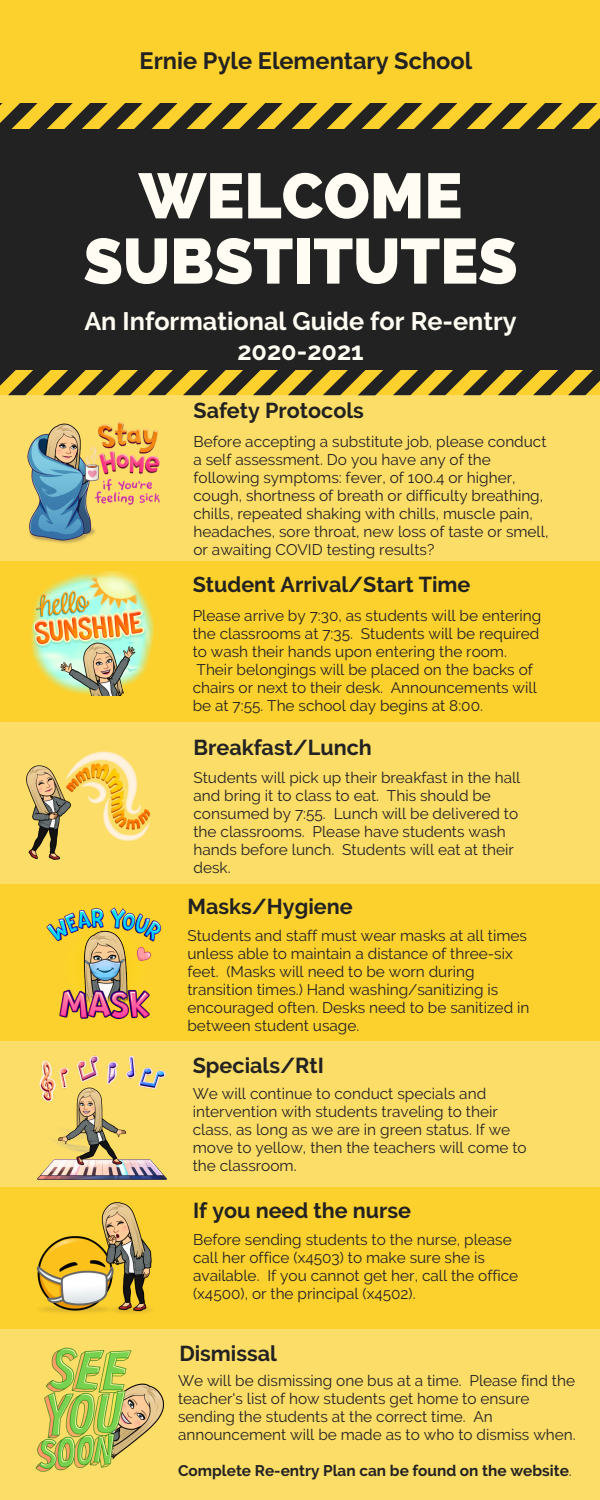
<style>
.page{position:relative;width:600px;height:1500px;background:#fcd12d}
.page>*{position:absolute;margin:0;border:0;box-sizing:border-box;transform-origin:0 0}
.t1{font:800 63.8px/65.2px "Raleway";color:#fffdf3;text-align:center}
.t2{font:700 25.2px/30px "Raleway";color:#fffdf3;text-align:center}
.t3{font:700 23.6px "Raleway";color:#222}
.t4{font:700 21.6px "Raleway";color:#222}
.t5{font:700 21.5px "Raleway";color:#222}
.t6{font:700 21.5px "Raleway";color:#212121}
.t7{font:15.4px/18px "Raleway";color:#222}
.t8{font:15.4px/18px "Raleway";color:#212121}
.t9{font:700 15.4px "Raleway";color:#222}
.s1{font-weight:400}
</style>
<div class="page">
<svg style="left:0;top:103px;width:600px;height:292px"></svg>
<div style="left:0;top:130px;width:600px;height:240px;background:#222"></div>
<div style="left:0;top:395px;width:600px;height:166px;background:#fcdd67"></div>
<div style="left:0;top:722px;width:600px;height:162px;background:#fcdd67"></div>
<div style="left:0;top:1041px;width:600px;height:146px;background:#fcdd67"></div>
<div style="left:0;top:1329px;width:600px;height:171px;background:#fcdd67"></div>
<img style="left:31px;top:571px;width:122px;height:124px">
<img style="left:26px;top:751px;width:125px;height:109px">
<img style="left:46px;top:907px;width:116px;height:113px">
<img style="left:37px;top:1055px;width:130px;height:125px">
<img style="left:36px;top:1202px;width:116px;height:111px">
<img style="left:35px;top:1347px;width:129px;height:125px">
<img style="left:27px;top:422px;width:133px;height:122px">
<h3 class="t3" style="left:140px;top:46px;width:334px">Ernie Pyle Elementary School</h3>
<h1 class="t1" style="left:84px;top:163px;width:436px">WELCOME<br>SUBSTITUTES</h1>
<h2 class="t2" style="left:84px;top:306px;width:434px">An Informational Guide for Re-entry<br>2020-2021</h2>
<h3 class="t6" style="left:193px;top:397px;width:172px">Safety Protocols</h3>
<p class="t8" style="left:193px;top:432px;width:356px">Before accepting a substitute job, please conduct a self assessment. Do you have any of the following symptoms: fever, of 100.4 or higher, cough, shortness of breath or difficulty breathing, chills, repeated shaking with chills, muscle pain, headaches, sore throat, new loss of taste or smell, or awaiting COVID testing results?</p>
<h3 class="t6" style="left:193px;top:571px;width:279px">Student Arrival/Start Time</h3>
<p class="t8" style="left:193px;top:606px;width:350px">Please arrive by 7:30, as students will be entering the classrooms at 7:35. Students will be required to wash their hands upon entering the room.<br>Their belongings will be placed on the backs of chairs or next to their desk. Announcements will be at 7:55. The school day begins at 8:00.</p>
<h3 class="t5" style="left:193px;top:735px;width:180px">Breakfast/Lunch</h3>
<p class="t7" style="left:193px;top:768px;width:329px">Students will pick up their breakfast in the hall and bring it to class to eat. This should be consumed by 7:55. Lunch will be delivered to the classrooms. Please have students wash hands before lunch. Students will eat at their desk.</p>
<h3 class="t5" style="left:188px;top:894px;width:167px">Masks/Hygiene</h3>
<p class="t7" style="left:188px;top:927px;width:343px">Students and staff must wear masks at all times unless able to maintain a distance of three-six feet. (Masks will need to be worn during transition times.) Hand washing/sanitizing is encouraged often. Desks need to be sanitized in between student usage.</p>
<h3 class="t4" style="left:193px;top:1053px;width:133px">Specials/RtI</h3>
<p class="t7" style="left:193px;top:1084px;width:336px">We will continue to conduct specials and intervention with students traveling to their class, as long as we are in green status. If we move to yellow, then the teachers will come to the classroom.</p>
<h3 class="t5" style="left:193px;top:1198px;width:219px">If you need the nurse</h3>
<p class="t7" style="left:193px;top:1231px;width:327px">Before sending students to the nurse, please call her office (x4503) to make sure she is available. If you cannot get her, call the office (x4500), or the principal (x4502).</p>
<h3 class="t5" style="left:179px;top:1341px;width:99px">Dismissal</h3>
<p class="t7" style="left:178px;top:1371px;width:399px">We will be dismissing one bus at a time. Please find the teacher's list of how students get home to ensure sending the students at the correct time. An announcement will be made as to who to dismiss when.</p>
<p class="t9" style="left:178px;top:1461px;width:395px">Complete Re-entry Plan can be found on the website<span class="s1">.</span></p>
</div>
